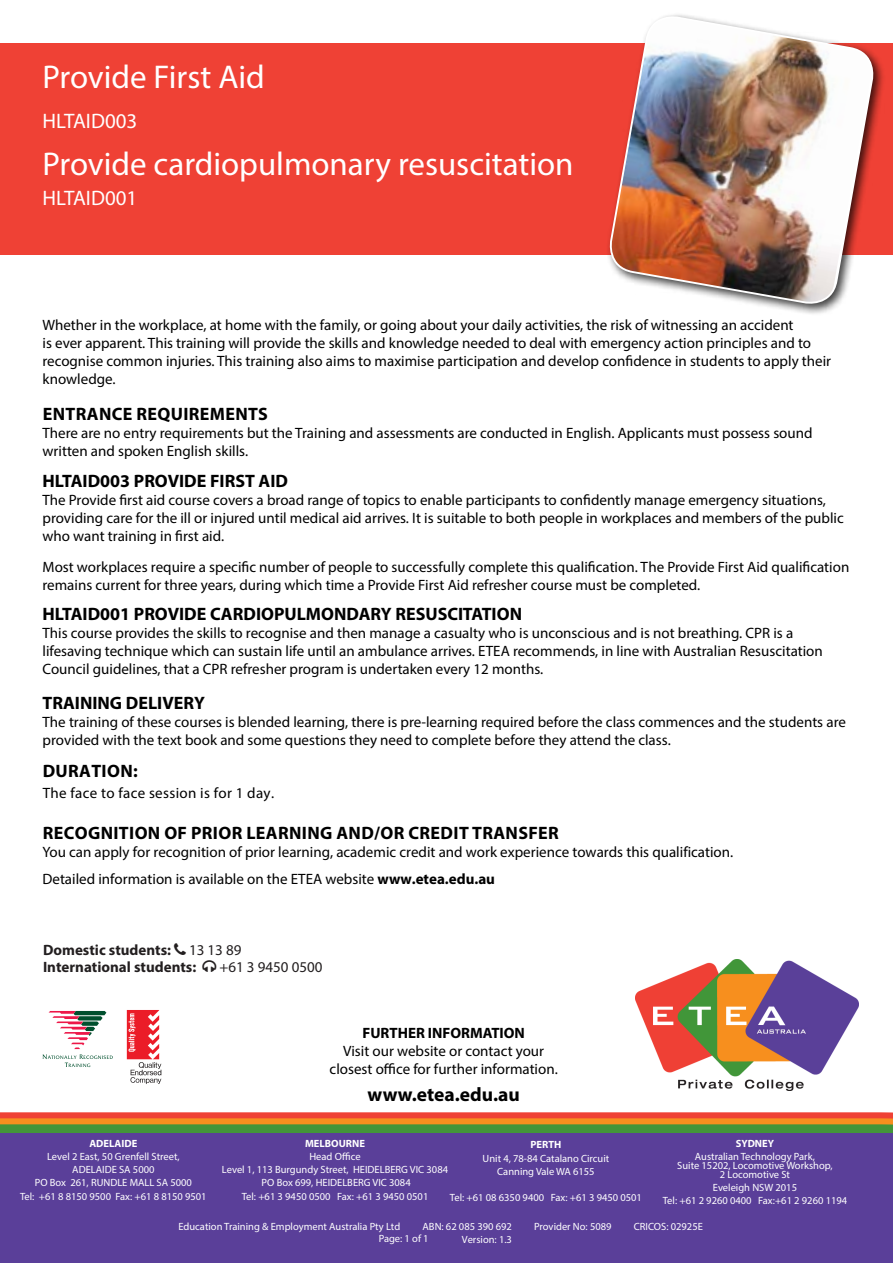
<style>
.page{position:relative;width:893px;height:1263px;background:#fff}
.page>*{position:absolute;margin:0;border:0;box-sizing:border-box;transform-origin:0 0}
.t1{font:33px "Myriad Pro";color:#fff}
.t2{font:21px "Myriad Pro";color:#fff}
.t3{font:700 19.5px "Myriad Pro";color:#000}
.t4{font:700 18px "Myriad Pro";color:#000}
.t5{font:700 18px "Myriad Pro";letter-spacing:.02em;color:#000}
.t6{font:15px/18px "Myriad Pro";color:#000}
.t7{font:700 15px/17.4px "Myriad Pro";color:#231f20}
.t8{font:15px "Myriad Pro";letter-spacing:.025em;color:#000}
.t9{font:700 15px "Myriad Pro";color:#000}
.t10{font:15px "Myriad Pro";color:#231f20}
.t11{font:10.5px/13.2px "Myriad Pro";color:#fff;text-align:center}
.t12{font:700 10.5px "Myriad Pro";color:#fff}
.s1{font-weight:700}
.s2{font-weight:400}
</style>
<div class="page">
<div style="left:0;top:43px;width:893px;height:211px;background:#ef4135"></div>
<div style="left:606px;top:13px;width:279px;height:303px;background:#000;opacity:.75"></div>
<img style="left:606px;top:13px;width:271px;height:294px">
<svg style="left:0;top:1112px;width:893px;height:21px;background:#aa7c33"></svg>
<div style="left:0;top:1133px;width:893px;height:130px;background:#5a3f99"></div>
<img style="left:636px;top:960px;width:222px;height:130px">
<svg style="left:43px;top:1011px;width:70px;height:56px"></svg>
<svg style="left:127px;top:1010px;width:34px;height:74px"></svg>
<h1 class="t1" style="left:43px;top:57px;width:224px">Provide First Aid</h1>
<h2 class="t2" style="left:43px;top:108px;width:96px">HLTAID003</h2>
<h1 class="t1" style="left:43px;top:144px;width:533px">Provide cardiopulmonary resuscitation</h1>
<h2 class="t2" style="left:43px;top:185px;width:96px">HLTAID001</h2>
<p class="t6" style="left:43px;top:316px;width:790px">Whether in the workplace, at home with the family, or going about your daily activities, the risk of witnessing an accident<br>is ever apparent. This training will provide the skills and knowledge needed to deal with emergency action principles and to recognise common injuries. This training also aims to maximise participation and develop confidence in students to apply their knowledge.</p>
<p class="t5" style="left:43px;top:402px;width:227px">ENTRANCE REQUIREMENTS</p>
<p class="t6" style="left:43px;top:424px;width:772px">There are no entry requirements but the Training and assessments are conducted in English. Applicants must possess sound written and spoken English skills.</p>
<p class="t4" style="left:43px;top:469px;width:247px">HLTAID003 PROVIDE FIRST AID</p>
<p class="t6" style="left:43px;top:491px;width:803px">The Provide first aid course covers a broad range of topics to enable participants to confidently manage emergency situations, providing care for the ill or injured until medical aid arrives. It is suitable to both people in workplaces and members of the public who want training in first aid.</p>
<p class="t6" style="left:43px;top:557px;width:808px">Most workplaces require a specific number of people to successfully complete this qualification. The Provide First Aid qualification remains current for three years, during which time a Provide First Aid refresher course must be completed.</p>
<p class="t4" style="left:43px;top:603px;width:481px">HLTAID001 PROVIDE CARDIOPULMONDARY RESUSCITATION</p>
<p class="t6" style="left:43px;top:624px;width:782px">This course provides the skills to recognise and then manage a casualty who is unconscious and is not breathing. CPR is a lifesaving technique which can sustain life until an ambulance arrives. ETEA recommends, in line with Australian Resuscitation<br>Council guidelines, that a CPR refresher program is undertaken every 12 months.</p>
<p class="t4" style="left:43px;top:691px;width:164px">TRAINING DELIVERY</p>
<p class="t6" style="left:43px;top:712px;width:805px">The training of these courses is blended learning, there is pre-learning required before the class commences and the students are provided with the text book and some questions they need to complete before they attend the class.</p>
<p class="t5" style="left:43px;top:759px;width:97px">DURATION:</p>
<p class="t8" style="left:43px;top:783px;width:233px">The face to face session is for 1 day.</p>
<p class="t5" style="left:43px;top:822px;width:518px">RECOGNITION OF PRIOR LEARNING AND/OR CREDIT TRANSFER</p>
<p class="t6" style="left:43px;top:839px;width:692px;line-height:26.7px">You can apply for recognition of prior learning, academic credit and work experience towards this qualification.<br>Detailed information is available on the ETEA website <span class="s1">www.etea.edu.au</span></p>
<p class="t7" style="left:43px;top:940px;width:200px">Domestic students: <span class="s2">13 13 89<br></span>International students:</p>
<p class="t10" style="left:219px;top:958px;width:105px">+61 3 9450 0500</p>
<p class="t9" style="left:362px;top:1023px;width:164px">FURTHER INFORMATION</p>
<p class="t6" style="left:330px;top:1042px;width:230px;text-align:center">Visit our website or contact your closest office for further information.</p>
<h3 class="t3" style="left:368px;top:1081px;width:154px">www.etea.edu.au</h3>
<p class="t12" style="left:89px;top:1136px;width:50px">ADELAIDE</p>
<p class="t11" style="left:20px;top:1149px;width:188px">Level 2 East, 50 Grenfell Street,<br>ADELAIDE SA 5000<br>PO Box 261, RUNDLE MALL SA 5000<br>Tel: +61 8 8150 9500 Fax: +61 8 8150 9501</p>
<p class="t12" style="left:305px;top:1136px;width:61px">MELBOURNE</p>
<p class="t11" style="left:222px;top:1149px;width:228px">Head Office<br>Level 1, 113 Burgundy Street, HEIDELBERG VIC 3084<br>PO Box 699, HEIDELBERG VIC 3084<br>Tel: +61 3 9450 0500 Fax: +61 3 9450 0501</p>
<p class="t12" style="left:530px;top:1138px;width:32px">PERTH</p>
<p class="t11" style="left:483px;top:1151px;width:128px">Unit 4, 78-84 Catalano Circuit<br>Canning Vale WA 6155</p>
<p class="t11" style="left:450px;top:1191px;width:194px">Tel: +61 08 6350 9400 Fax: +61 3 9450 0501</p>
<p class="t12" style="left:736px;top:1136px;width:40px">SYDNEY</p>
<p class="t11" style="left:677px;top:1152px;width:157px;line-height:9px">Australian Technology Park,<br>Suite 15202, Locomotive Workshop,<br>2 Locomotive St</p>
<p class="t11" style="left:663px;top:1181px;width:186px">Eveleigh NSW 2015<br>Tel: +61 2 9260 0400 Fax:+61 2 9260 1194</p>
<p class="t11" style="left:178px;top:1220px;width:223px">Education Training &amp; Employment Australia Pty Ltd</p>
<p class="t11" style="left:423px;top:1220px;width:91px">ABN: 62 085 390 692</p>
<p class="t11" style="left:534px;top:1220px;width:79px">Provider No: 5089</p>
<p class="t11" style="left:634px;top:1220px;width:71px">CRICOS: 02925E</p>
<p class="t11" style="left:379px;top:1232px;width:51px">Page: 1 of 1</p>
<p class="t11" style="left:462px;top:1232px;width:52px">Version: 1.3</p>
</div>
